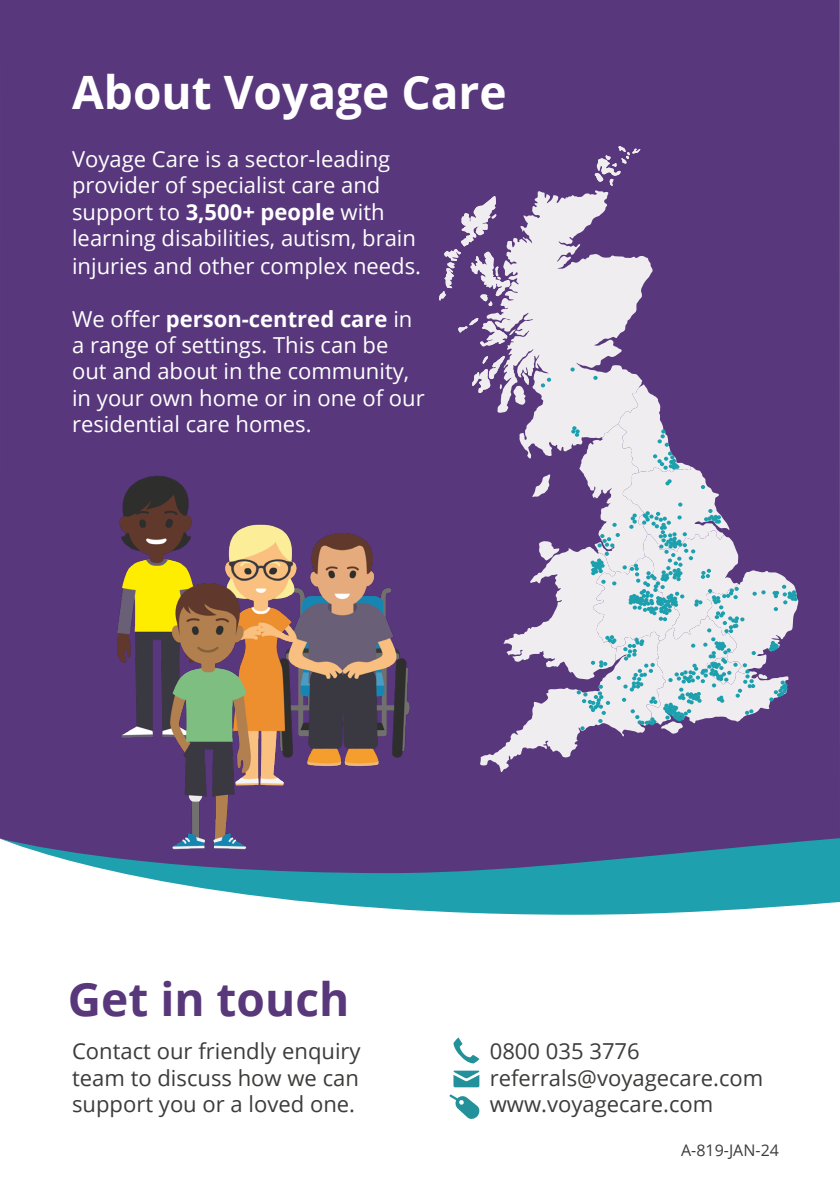
<style>
.page{position:relative;width:840px;height:1191px;background:#fff}
.page>*{position:absolute;margin:0;border:0;box-sizing:border-box;transform-origin:0 0}
.t1{font:700 46px "Open Sans";color:#fff}
.t2{font:700 46px "Open Sans";color:#58377b}
.t3{font:22px/26.8px "Open Sans";color:#fff}
.t4{font:22px/26.4px "Open Sans";color:#3c3c3b;text-align:justify}
.t5{font:16px "Open Sans";color:#3c3c3b}
.s1{font-weight:700}
</style>
<div class="page">
<svg style="left:453px;top:1037px;width:26px;height:26px"></svg>
<svg style="left:453px;top:1070px;width:26px;height:17px"></svg>
<svg style="left:449px;top:1094px;width:31px;height:25px"></svg>
<div style="left:0;top:0;width:839px;height:838px;background:#58377c"></div>
<svg style="left:0;top:838px;width:839px;height:76px;fill:#1ea0af"></svg>
<svg style="left:438px;top:196px;width:47px;height:110px;background:#775d94"></svg>
<svg style="left:594px;top:146px;width:46px;height:40px;background:#765b93"></svg>
<svg style="left:458px;top:318px;width:27px;height:28px"></svg>
<svg style="left:485px;top:190px;width:167px;height:166px;background:#b6a8c5"></svg>
<svg style="left:472px;top:356px;width:325px;height:417px;background:#978ab0"></svg>
<img style="left:78px;top:459px;width:355px;height:408px">
<svg style="left:0;top:721px;width:1px;height:90px"></svg>
<h1 class="t1" style="left:72px;top:60px;width:436px">About Voyage Care</h1>
<p class="t3" style="left:72px;top:145px;width:350px">Voyage Care is a sector-leading provider of specialist care and support to <span class="s1">3,500+ people</span> with learning disabilities, autism, brain injuries and other complex needs.</p>
<p class="t3" style="left:72px;top:305px;width:354px">We offer <span class="s1">person-centred care</span> in a range of settings. This can be out and about in the community, in your own home or in one of our residential care homes.</p>
<h1 class="t2" style="left:68px;top:966px;width:283px">Get in touch</h1>
<p class="t4" style="left:72px;top:1037px;width:290px">Contact our friendly enquiry team to discuss how we can support you or a loved one.</p>
<p class="t4" style="left:489px;top:1037px;width:275px;text-align:left">0800 035 3776 referrals@voyagecare.com www.voyagecare.com</p>
<p class="t5" style="left:680px;top:1139px;width:99px">A-819-JAN-24</p>
</div>
